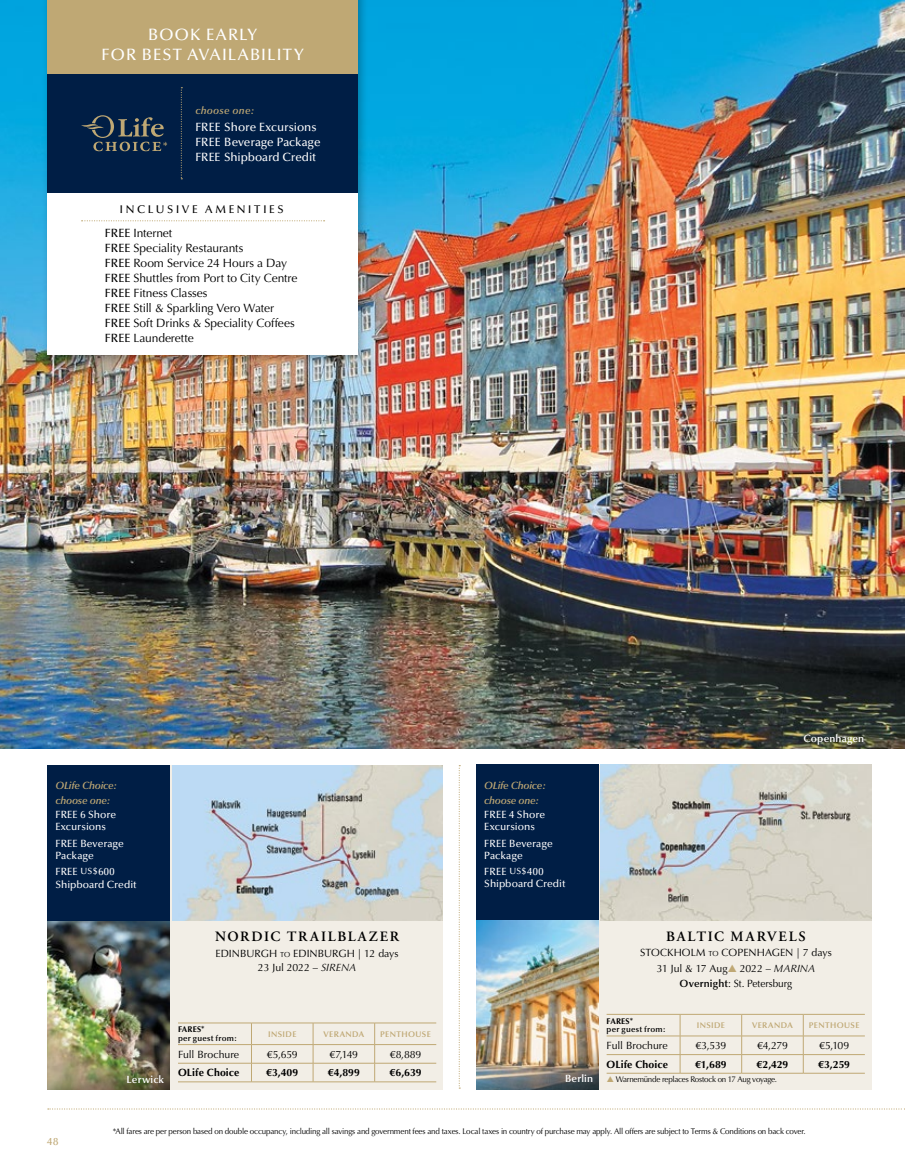
<style>
.page{position:relative;width:905px;height:1175px;background:#fff}
.page>*{position:absolute;margin:0;border:0;box-sizing:border-box;transform-origin:0 0}
.t1{font:500 16.5px/19.5px "Optima";letter-spacing:.06em;color:#fff;text-align:center}
.t2{font:600 14.25px "Adobe Garamond";letter-spacing:.12em;color:#000}
.t3{font:12px/15px "Optima";letter-spacing:-.005em;color:#000}
.t4{font:500 12px/15px "Optima";color:#fff}
.t5{font:500 11.25px "Optima";letter-spacing:.225em;color:#000}
.t6{font:10.5px/15.5px "Optima";letter-spacing:-.005em;color:#000;text-align:center}
.t7{font:500 10.5px/12px "Optima";letter-spacing:.005em;color:#fff}
.t8{font:700 10.5px "Optima";letter-spacing:.005em;color:#000}
.t9{font:italic 600 10.5px/15px "Optima";letter-spacing:-.02em;color:#bfa874}
.t10{font:600 10.5px "Optima";letter-spacing:.01em;color:#fff}
.t11{font:italic 600 10.5px "Optima";letter-spacing:.02em;color:#bfa874}
.t12{font:500 10.5px "Optima";color:#bfa874}
.t13{font:8.25px "Optima";letter-spacing:-.02em;color:#000}
.t14{font:600 8.25px "Optima";letter-spacing:.05em;color:#bfa874}
.t15{font:600 8.25px/8.2px "Optima";letter-spacing:.03em;color:#000}
.s1{font-weight:500}
.s2{font-size:9px}
.s3{font-size:7.35px}
.s4{font-style:italic}
.s5{font-weight:700}
.s6{font-weight:700;font-size:7.5px}
.s7{color:#bfa874}
.s8{font-weight:600}
</style>
<div class="page">
<svg style="left:458px;top:765px;width:2px;height:323px"></svg>
<svg style="left:48px;top:1108px;width:857px;height:1px"></svg>
<img style="left:0;top:0;width:904px;height:748px">
<div style="left:47px;top:765px;width:395px;height:324px;background:#f2eee6"></div>
<img style="left:47px;top:920px;width:123px;height:126px">
<img style="left:47px;top:1046px;width:123px;height:43px">
<img style="left:172px;top:765px;width:270px;height:155px">
<div style="left:476px;top:765px;width:395px;height:324px;background:#f2eee6"></div>
<img style="left:476px;top:920px;width:122px;height:125px">
<img style="left:476px;top:1045px;width:122px;height:44px">
<img style="left:601px;top:764px;width:270px;height:156px">
<svg style="left:251px;top:1023px;width:1px;height:58px"></svg>
<svg style="left:313px;top:1023px;width:1px;height:58px"></svg>
<svg style="left:374px;top:1023px;width:1px;height:58px"></svg>
<hr style="left:178px;top:1022px;width:73px;height:1px;background:#bfa874">
<hr style="left:251px;top:1022px;width:62px;height:1px;background:#bfa874">
<hr style="left:313px;top:1022px;width:61px;height:1px;background:#bfa874">
<hr style="left:374px;top:1022px;width:62px;height:1px;background:#bfa874">
<hr style="left:178px;top:1044px;width:73px;height:1px;background:#bfa874">
<hr style="left:251px;top:1044px;width:62px;height:1px;background:#bfa874">
<hr style="left:313px;top:1044px;width:61px;height:1px;background:#bfa874">
<hr style="left:374px;top:1044px;width:62px;height:1px;background:#bfa874">
<hr style="left:178px;top:1063px;width:73px;height:1px;background:#bfa874">
<hr style="left:251px;top:1063px;width:62px;height:1px;background:#bfa874">
<hr style="left:313px;top:1063px;width:61px;height:1px;background:#bfa874">
<hr style="left:374px;top:1063px;width:62px;height:1px;background:#bfa874">
<hr style="left:178px;top:1081px;width:73px;height:1px;background:#bfa874">
<hr style="left:251px;top:1081px;width:62px;height:1px;background:#bfa874">
<hr style="left:313px;top:1081px;width:61px;height:1px;background:#bfa874">
<hr style="left:374px;top:1081px;width:62px;height:1px;background:#bfa874">
<svg style="left:679px;top:1015px;width:1px;height:58px"></svg>
<svg style="left:741px;top:1015px;width:1px;height:58px"></svg>
<svg style="left:803px;top:1015px;width:1px;height:58px"></svg>
<hr style="left:606px;top:1014px;width:74px;height:1px;background:#bfa874">
<hr style="left:680px;top:1014px;width:61px;height:1px;background:#bfa874">
<hr style="left:741px;top:1014px;width:62px;height:1px;background:#bfa874">
<hr style="left:803px;top:1014px;width:61px;height:1px;background:#bfa874">
<hr style="left:606px;top:1035px;width:74px;height:1px;background:#bfa874">
<hr style="left:680px;top:1035px;width:61px;height:1px;background:#bfa874">
<hr style="left:741px;top:1035px;width:62px;height:1px;background:#bfa874">
<hr style="left:803px;top:1035px;width:61px;height:1px;background:#bfa874">
<hr style="left:606px;top:1054px;width:74px;height:1px;background:#bfa874">
<hr style="left:680px;top:1054px;width:61px;height:1px;background:#bfa874">
<hr style="left:741px;top:1054px;width:62px;height:1px;background:#bfa874">
<hr style="left:803px;top:1054px;width:61px;height:1px;background:#bfa874">
<hr style="left:606px;top:1073px;width:74px;height:1px;background:#bfa874">
<hr style="left:680px;top:1073px;width:61px;height:1px;background:#bfa874">
<hr style="left:741px;top:1073px;width:62px;height:1px;background:#bfa874">
<hr style="left:803px;top:1073px;width:61px;height:1px;background:#bfa874">
<div style="left:476px;top:764px;width:122px;height:156px;background:#001e45"></div>
<div style="left:47px;top:765px;width:123px;height:155px;background:#001e45"></div>
<div style="left:42px;top:0;width:326px;height:366px;background:#000;opacity:.25"></div>
<div style="left:47px;top:0;width:311px;height:355px;background:#fff"></div>
<svg style="left:82px;top:220px;width:242px;height:1px"></svg>
<div style="left:47px;top:74px;width:311px;height:119px;background:#001e45"></div>
<svg style="left:181px;top:87px;width:1px;height:92px"></svg>
<svg style="left:81px;top:115px;width:86px;height:36px"></svg>
<div style="left:47px;top:0;width:311px;height:74px;background:#bfa874"></div>
<h1 class="t1" style="left:101px;top:25px;width:204px">BOOK EARLY<br>FOR BEST AVAILABILITY</h1>
<p class="t11" style="left:195px;top:104px;width:60px">choose one:</p>
<h3 class="t4" style="left:195px;top:119px;width:127px">FREE Shore Excursions<br>FREE Beverage Package<br>FREE Shipboard Credit</h3>
<h3 class="t5" style="left:120px;top:203px;width:166px">INCLUSIVE AMENITIES</h3>
<h3 class="t3" style="left:105px;top:225px;width:194px"><span class="s1">FREE</span> Internet<br><span class="s1">FREE</span> Speciality Restaurants<br><span class="s1">FREE</span> Room Service 24 Hours a Day<br><span class="s1">FREE</span> Shuttles from Port to City Centre<br><span class="s1">FREE</span> Fitness Classes<br><span class="s1">FREE</span> Still &amp; Sparkling Vero Water<br><span class="s1">FREE</span> Soft Drinks &amp; Speciality Coffees<br><span class="s1">FREE</span> Launderette</h3>
<p class="t9" style="left:55px;top:778px;width:63px">OLife Choice: choose one:</p>
<p class="t7" style="left:55px;top:809px;width:62px">FREE 6 Shore<br>Excursions</p>
<p class="t7" style="left:55px;top:837px;width:70px">FREE Beverage<br>Package</p>
<p class="t7" style="left:55px;top:866px;width:83px">FREE <span class="s2">US$</span>600<br>Shipboard Credit</p>
<h2 class="t2" style="left:215px;top:929px;width:185px">NORDIC TRAILBLAZER</h2>
<p class="t6" style="left:215px;top:946px;width:185px;line-height:14.4px">EDINBURGH <span class="s3">to</span> EDINBURGH | 12 days<br>23 Jul 2022 – <span class="s4">SIRENA</span></p>
<p class="t10" style="left:127px;top:1073px;width:39px">Lerwick</p>
<p class="t15" style="left:178px;top:1025px;width:60px"><span class="s5">FARES</span><span class="s6">*<br></span>per guest from:</p>
<p class="t14" style="left:268px;top:1029px;width:30px">INSIDE</p>
<p class="t14" style="left:323px;top:1029px;width:42px">VERANDA</p>
<p class="t14" style="left:380px;top:1029px;width:52px">PENTHOUSE</p>
<p class="t6" style="left:178px;top:1046px;width:63px">Full Brochure</p>
<p class="t6" style="left:267px;top:1046px;width:32px">€5,659</p>
<p class="t6" style="left:329px;top:1046px;width:30px">€7,149</p>
<p class="t6" style="left:390px;top:1046px;width:33px">€8,889</p>
<p class="t8" style="left:178px;top:1066px;width:63px">OLife Choice</p>
<p class="t8" style="left:266px;top:1066px;width:34px">€3,409</p>
<p class="t8" style="left:328px;top:1066px;width:34px">€4,899</p>
<p class="t8" style="left:389px;top:1066px;width:33px">€6,639</p>
<p class="t9" style="left:484px;top:778px;width:63px">OLife Choice: choose one:</p>
<p class="t7" style="left:484px;top:808px;width:62px">FREE 4 Shore<br>Excursions</p>
<p class="t7" style="left:484px;top:837px;width:70px">FREE Beverage<br>Package</p>
<p class="t7" style="left:484px;top:865px;width:83px">FREE <span class="s2">US$</span>400<br>Shipboard Credit</p>
<p class="t10" style="left:803px;top:732px;width:62px">Copenhagen</p>
<p class="t10" style="left:565px;top:1072px;width:29px">Berlin</p>
<h2 class="t2" style="left:666px;top:928px;width:141px">BALTIC MARVELS</h2>
<p class="t6" style="left:640px;top:945px;width:193px">STOCKHOLM <span class="s3">to</span> COPENHAGEN | 7 days<br>31 Jul &amp; 17 Aug<span class="s7">▲</span> 2022 – <span class="s4">MARINA<br></span><span class="s8">Overnight</span>: St. Petersburg</p>
<p class="t15" style="left:606px;top:1017px;width:60px"><span class="s5">FARES</span><span class="s6">*<br></span>per guest from:</p>
<p class="t14" style="left:696px;top:1020px;width:30px">INSIDE</p>
<p class="t14" style="left:752px;top:1020px;width:42px">VERANDA</p>
<p class="t14" style="left:808px;top:1020px;width:52px">PENTHOUSE</p>
<p class="t6" style="left:606px;top:1037px;width:63px">Full Brochure</p>
<p class="t6" style="left:695px;top:1037px;width:32px">€3,539</p>
<p class="t6" style="left:757px;top:1037px;width:32px">€4,279</p>
<p class="t6" style="left:819px;top:1037px;width:31px">€5,109</p>
<p class="t8" style="left:606px;top:1057px;width:63px">OLife Choice</p>
<p class="t8" style="left:695px;top:1057px;width:33px">€1,689</p>
<p class="t8" style="left:756px;top:1057px;width:33px">€2,429</p>
<p class="t8" style="left:818px;top:1057px;width:33px">€3,259</p>
<p class="t13" style="left:607px;top:1074px;width:172px"><span class="s7">▲</span> Warnemünde replaces Rostock on 17 Aug voyage.</p>
<p class="t12" style="left:47px;top:1135px;width:13px">48</p>
<p class="t13" style="left:113px;top:1126px;width:694px">*All fares are per person based on double occupancy, including all savings and government fees and taxes. Local taxes in country of purchase may apply. All offers are subject to Terms &amp; Conditions on back cover.</p>
</div>
